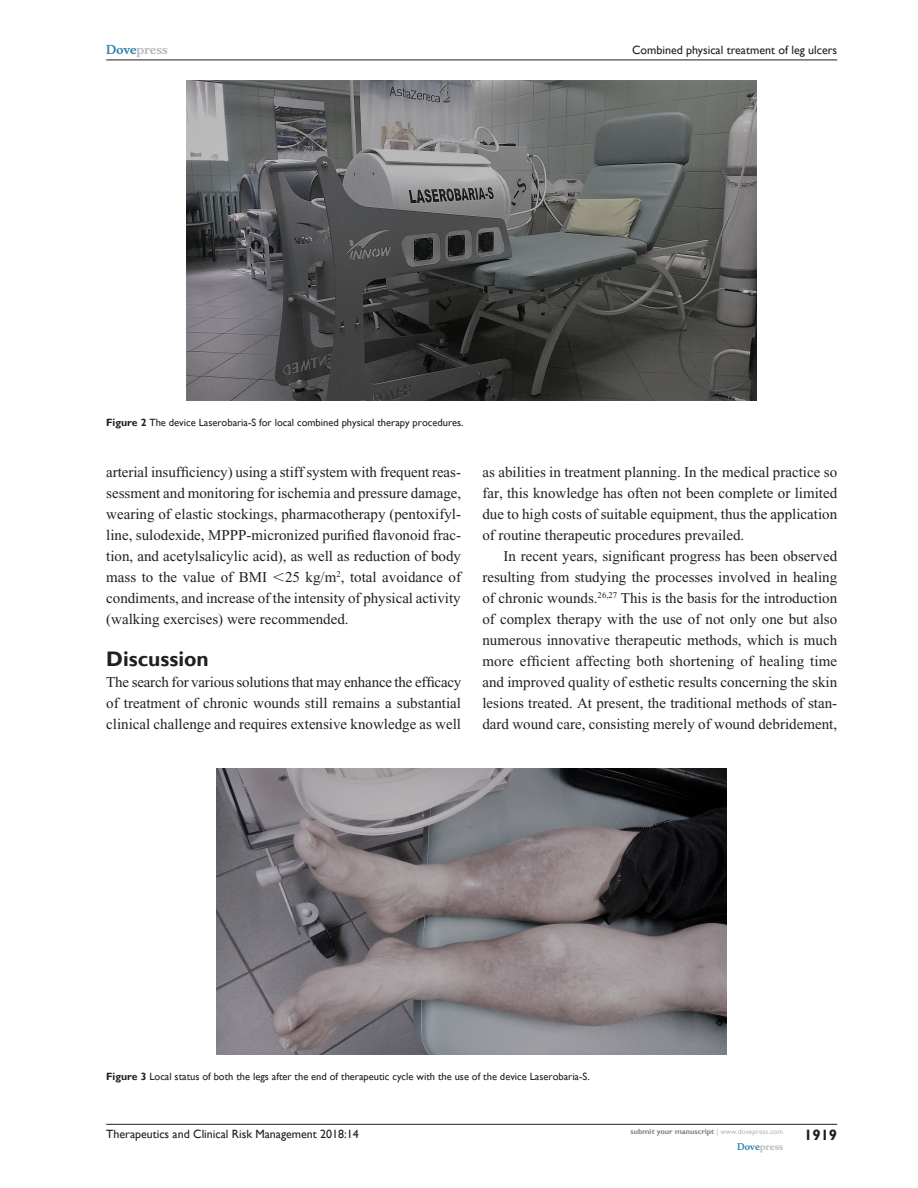
<style>
.page{position:relative;width:918px;height:1188px;background:#fff}
.page>*{position:absolute;margin:0;border:0;box-sizing:border-box;transform-origin:0 0}
.t1{font:700 21px "Gill Sans";color:#231f20}
.Tx{font:15px/21px "Times New Roman";color:#231f20;text-align:justify}
.TxF{font:15px/21px "Times New Roman";color:#231f20;text-align:justify}
.t2{font:700 15px "Gill Sans";color:#231f20}
.t3{font:12px "Gill Sans";color:#231f20}
.t4{font:700 12px "Musee";color:#b8b9bc}
.FigC{font:10.5px "Gill Sans";color:#231f20}
.t5{font:700 9px "Musee";color:#b8b9bc}
.t6{font:700 7.5px "Gill Sans";color:#808285}
.s1{color:#3485ae}
.s2{font-weight:700}
.s3{font-family:"Mathematical Pi One"}
.s4{font-weight:400;color:#b8b9bc}
</style>
<div class="page">
<hr style="left:106px;top:1124px;width:731px;height:1px;background:#231f20">
<hr style="left:106px;top:60px;width:731px;height:1px;background:#231f20">
<img style="left:187px;top:81px;width:570px;height:320px">
<img style="left:217px;top:768px;width:510px;height:286px">
<p class="t4" style="left:106px;top:43px;width:63px"><span class="s1">Dove</span>press</p>
<p class="t3" style="left:632px;top:43px;width:207px">Combined physical treatment of leg ulcers</p>
<p class="FigC" style="left:106px;top:417px;width:359px"><span class="s2">Figure 2</span> The device Laserobaria-S for local combined physical therapy procedures.</p>
<p class="Tx" style="left:106px;top:461px;width:356px">arterial insufficiency) using a stiff system with frequent reas&shy;sessment and monitoring for ischemia and pressure damage, wearing of elastic stockings, pharmacotherapy (pentoxifyl&shy;line, sulodexide, MPPP-micronized purified flavonoid frac&shy;tion, and acetylsalicylic acid), as well as reduction of body mass to the value of BMI <span class="s3">,</span>25 kg/m<sup>2</sup>, total avoidance of condiments, and increase of the intensity of physical activity (walking exercises) were recommended.</p>
<h1 class="t1" style="left:106px;top:646px;width:104px">Discussion</h1>
<p class="TxF" style="left:106px;top:671px;width:356px">The search for various solutions that may enhance the efficacy of treatment of chronic wounds still remains a substantial clinical challenge and requires extensive knowledge as well</p>
<p class="TxF" style="left:482px;top:461px;width:356px">as abilities in treatment planning. In the medical practice so far, this knowledge has often not been complete or limited due to high costs of suitable equipment, thus the application of routine therapeutic procedures prevailed.</p>
<p class="Tx" style="left:482px;top:545px;width:356px;text-indent:21px">In recent years, significant progress has been observed resulting from studying the processes involved in healing of chronic wounds.<sup>26,27</sup> This is the basis for the introduction of complex therapy with the use of not only one but also numerous innovative therapeutic methods, which is much more efficient affecting both shortening of healing time and improved quality of esthetic results concerning the skin lesions treated. At present, the traditional methods of stan&shy;dard wound care, consisting merely of wound debridement,</p>
<p class="FigC" style="left:106px;top:1070px;width:485px"><span class="s2">Figure 3</span> Local status of both the legs after the end of therapeutic cycle with the use of the device Laserobaria-S.</p>
<p class="t3" style="left:106px;top:1127px;width:254px">Therapeutics and Clinical Risk Management 2018:14</p>
<p class="t6" style="left:631px;top:1127px;width:154px">submit your manuscript <span class="s4">| www.dovepress.com</span></p>
<p class="t5" style="left:737px;top:1141px;width:48px"><span class="s1">Dove</span>press</p>
<p class="t2" style="left:804px;top:1126px;width:35px">1919</p>
</div>
